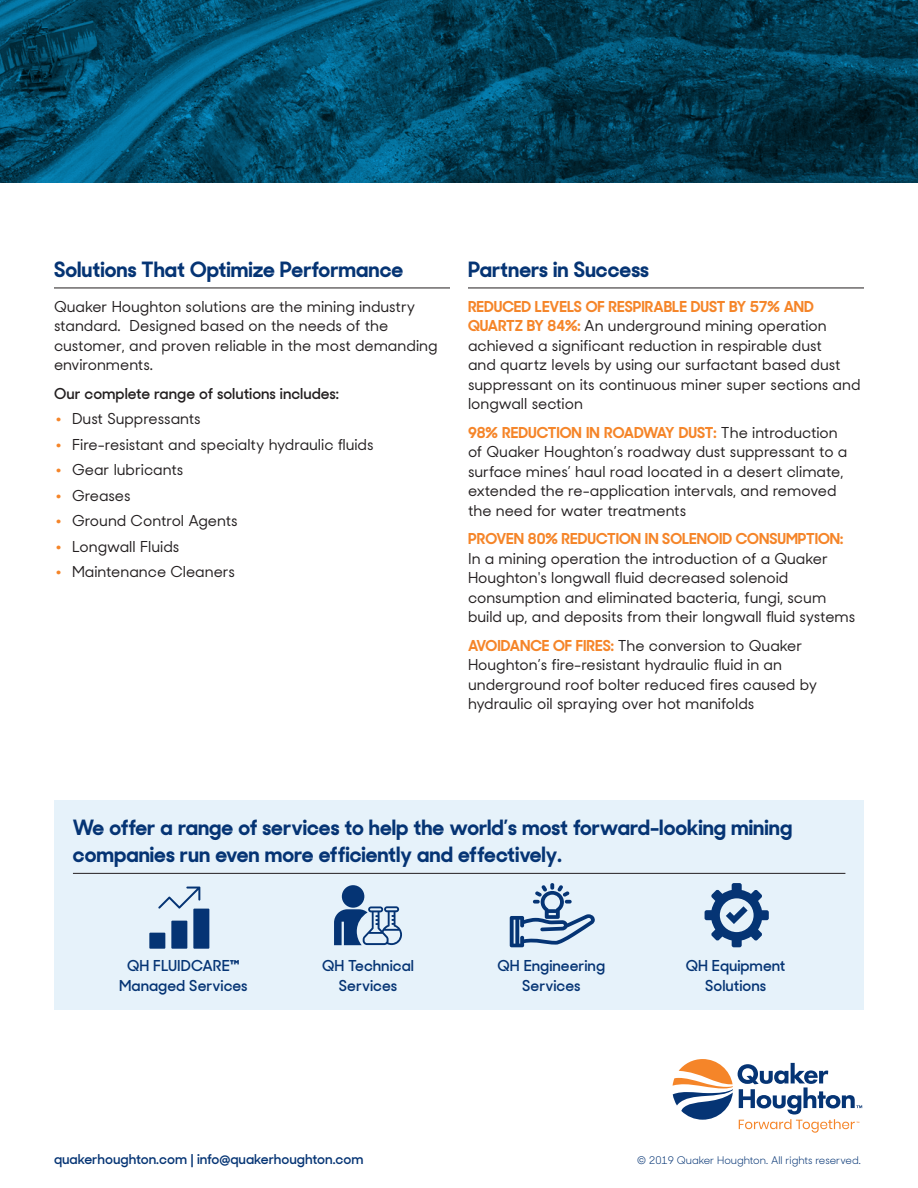
<style>
.page{position:relative;width:918px;height:1188px;background:#fff}
.page>*{position:absolute;margin:0;border:0;box-sizing:border-box;transform-origin:0 0}
.t1{font:700 21px/27px "Sharp Sans Display No 2";color:#053474}
.t2{font:500 15px/19.5px "Sharp Sans Display No 2";color:#231f20}
.t3{font:600 15px/19.5px "Sharp Sans Display No 2";color:#053474;text-align:center}
.t4{font:600 15px "Sharp Sans Display No 2";color:#231f20}
.t5{font:600 13.5px "Sharp Sans Display No 2";color:#053474}
.t6{font:10.5px "Sharp Sans Display No 2";color:#053474}
.s1{font-size:27px;color:#f58529}
.s2{font-weight:700;color:#f58529}
.s3{font-weight:700}
</style>
<div class="page">
<div style="left:54px;top:800px;width:810px;height:210px;background:#e6f2fa"></div>
<hr style="left:468px;top:288px;width:396px;height:1px;background:#231f20">
<hr style="left:73px;top:873px;width:772px;height:1px;background:#231f20">
<hr style="left:54px;top:288px;width:396px;height:1px;background:#231f20">
<svg style="left:0;top:0;width:918px;height:183px;background:#024560"></svg>
<svg style="left:673px;top:1059px;width:189px;height:74px"></svg>
<svg style="left:510px;top:883px;width:85px;height:64px"></svg>
<svg style="left:705px;top:883px;width:64px;height:64px"></svg>
<div style="left:171px;top:921px;width:16px;height:28px;background:#053474"></div>
<div style="left:149px;top:933px;width:16px;height:16px;background:#053474"></div>
<div style="left:193px;top:909px;width:16px;height:40px;background:#053474"></div>
<svg style="left:158px;top:887px;width:42px;height:22px"></svg>
<svg style="left:334px;top:885px;width:68px;height:60px"></svg>
<h2 class="t1" style="left:54px;top:254px;width:351px">Solutions That Optimize Performance</h2>
<p class="t2" style="left:54px;top:295px;width:385px">Quaker Houghton solutions are the mining industry standard. Designed based on the needs of the customer, and proven reliable in the most demanding environments.</p>
<h3 class="t4" style="left:54px;top:381px;width:287px">Our complete range of solutions includes:</h3>
<p class="t2" style="left:54px;top:407px;width:148px"><span class="s1">•</span> Dust Suppressants</p>
<p class="t2" style="left:54px;top:433px;width:321px"><span class="s1">•</span> Fire-resistant and specialty hydraulic fluids</p>
<p class="t2" style="left:54px;top:458px;width:131px"><span class="s1">•</span> Gear lubricants</p>
<p class="t2" style="left:54px;top:484px;width:78px"><span class="s1">•</span> Greases</p>
<p class="t2" style="left:54px;top:509px;width:185px"><span class="s1">•</span> Ground Control Agents</p>
<p class="t2" style="left:54px;top:535px;width:127px"><span class="s1">•</span> Longwall Fluids</p>
<p class="t2" style="left:54px;top:560px;width:182px"><span class="s1">•</span> Maintenance Cleaners</p>
<h2 class="t1" style="left:468px;top:254px;width:183px">Partners in Success</h2>
<p class="t2" style="left:468px;top:295px;width:394px"><span class="s2">REDUCED LEVELS OF RESPIRABLE DUST BY 57% AND QUARTZ BY 84%:</span> An underground mining operation achieved a significant reduction in respirable dust<br>and quartz levels by using our surfactant based dust suppressant on its continuous miner super sections and longwall section</p>
<p class="t2" style="left:468px;top:421px;width:381px"><span class="s2">98% REDUCTION IN ROADWAY DUST:</span> The introduction of Quaker Houghton’s roadway dust suppressant to a surface mines’ haul road located in a desert climate, extended the re-application intervals, and removed the need for water treatments</p>
<p class="t2" style="left:468px;top:527px;width:389px"><span class="s2">PROVEN 80% REDUCTION IN SOLENOID CONSUMPTION:<br></span>In a mining operation the introduction of a Quaker Houghton's longwall fluid decreased solenoid consumption and eliminated bacteria, fungi, scum build up, and deposits from their longwall fluid systems</p>
<p class="t2" style="left:468px;top:634px;width:351px"><span class="s2">AVOIDANCE OF FIRES:</span> The conversion to Quaker Houghton’s fire-resistant hydraulic fluid in an underground roof bolter reduced fires caused by hydraulic oil spraying over hot manifolds</p>
<h2 class="t1" style="left:73px;top:812px;width:721px">We offer a range of services to help the world’s most forward-looking mining companies run even more efficiently and effectively.</h2>
<p class="t3" style="left:119px;top:954px;width:130px">QH FLUIDCARE<span class="s3">™<br></span>Managed Services</p>
<p class="t3" style="left:322px;top:954px;width:93px">QH Technical<br>Services</p>
<p class="t3" style="left:498px;top:954px;width:109px">QH Engineering<br>Services</p>
<p class="t3" style="left:686px;top:954px;width:101px">QH Equipment<br>Solutions</p>
<p class="t5" style="left:54px;top:1148px;width:311px">quakerhoughton.com | info@quakerhoughton.com</p>
<p class="t6" style="left:637px;top:1152px;width:225px">© 2019 Quaker Houghton. All rights reserved.</p>
</div>
